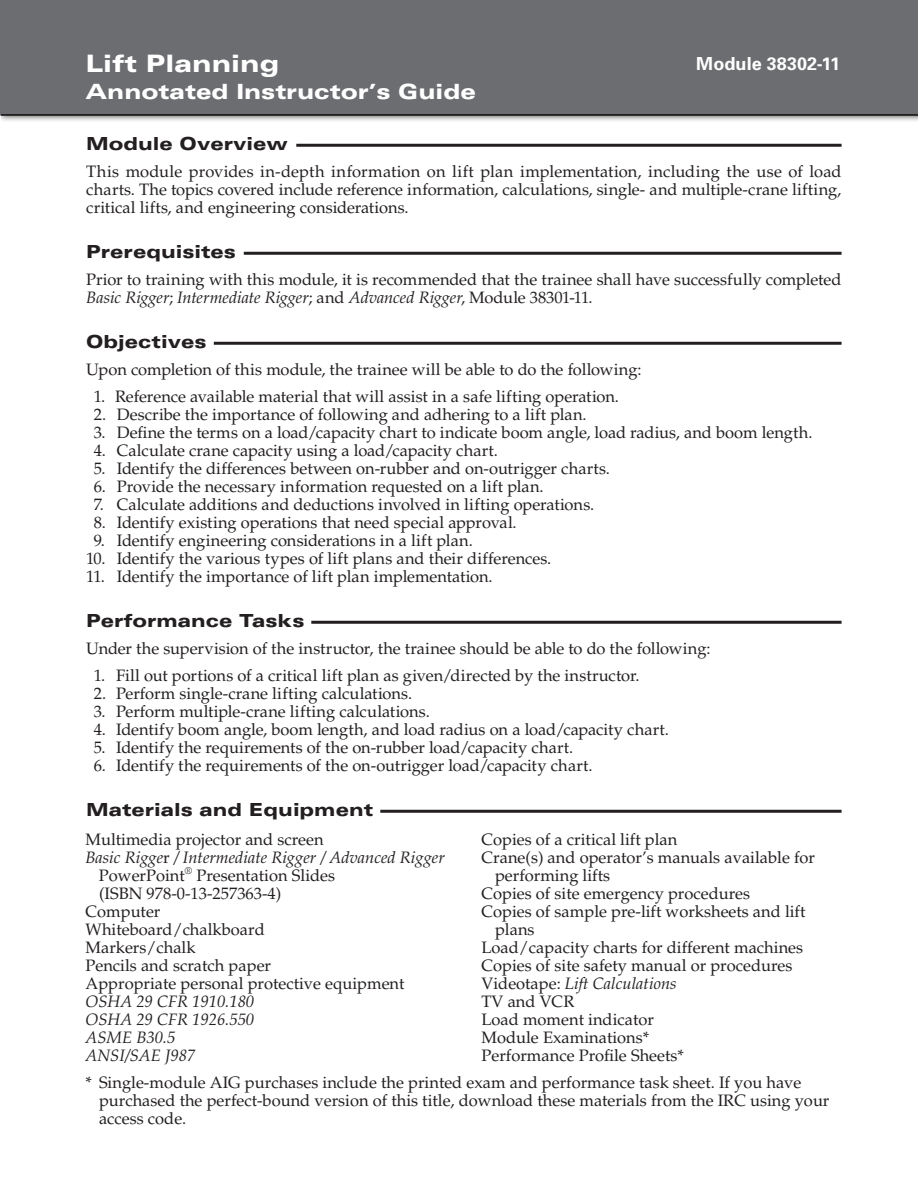
<style>
.page{position:relative;width:918px;height:1188px;background:#fff}
.page>*{position:absolute;margin:0;border:0;box-sizing:border-box;transform-origin:0 0}
.t1{font:900 expanded 24px "Univers";color:#fff}
.t2{font:900 expanded 21px "Univers";color:#fff}
.t3{font:900 expanded 18px "Univers";color:#231f20}
.t4{font:700 18px "Univers";letter-spacing:.005em;color:#fff}
.t5{font:16.5px/18px "Palatino LT Std";color:#231f20}
.t6{font:italic 16.5px/18px "Palatino LT Std";color:#231f20}
.s1{font-style:italic}
.s2{font-style:normal}
</style>
<div class="page">
<hr style="left:0;top:113px;width:918px;height:3px;background:#231f20">
<div style="left:0;top:0;width:918px;height:113px;background:#6c6d70"></div>
<hr style="left:296px;top:144px;width:546px;height:3px;background:#231f20">
<hr style="left:244px;top:252px;width:598px;height:3px;background:#231f20">
<hr style="left:214px;top:342px;width:628px;height:3px;background:#231f20">
<hr style="left:311px;top:621px;width:531px;height:3px;background:#231f20">
<hr style="left:380px;top:810px;width:462px;height:3px;background:#231f20">
<h1 class="t1" style="left:86px;top:49px;width:195px">Lift Planning</h1>
<p class="t2" style="left:86px;top:79px;width:392px">Annotated Instructor’s Guide</p>
<p class="t3" style="left:86px;top:133px;width:203px">Module Overview</p>
<p class="t5" style="left:86px;top:162px;width:757px;text-align:justify">This module provides in-depth information on lift plan implementation, including the use of load charts. The topics covered include reference information, calculations, single- and multiple-crane lifting, critical lifts, and engineering considerations.</p>
<p class="t3" style="left:86px;top:241px;width:151px">Prerequisites</p>
<p class="t5" style="left:86px;top:270px;width:757px">Prior to training with this module, it is recommended that the trainee shall have successfully completed<br><span class="s1">Basic Rigger</span>; <span class="s1">Intermediate Rigger</span>; and <span class="s1">Advanced Rigger</span>, Module 38301-11.</p>
<p class="t3" style="left:86px;top:331px;width:122px">Objectives</p>
<p class="t5" style="left:86px;top:360px;width:557px">Upon completion of this module, the trainee will be able to do the following:</p>
<p class="t5" style="left:94px;top:387px;width:527px">1. Reference available material that will assist in a safe lifting operation.</p>
<p class="t5" style="left:94px;top:405px;width:494px">2. Describe the importance of following and adhering to a lift plan.</p>
<p class="t5" style="left:94px;top:423px;width:720px">3. Define the terms on a load/capacity chart to indicate boom angle, load radius, and boom length.</p>
<p class="t5" style="left:94px;top:441px;width:406px">4. Calculate crane capacity using a load/capacity chart.</p>
<p class="t5" style="left:94px;top:459px;width:518px">5. Identify the differences between on-rubber and on-outrigger charts.</p>
<p class="t5" style="left:94px;top:477px;width:451px">6. Provide the necessary information requested on a lift plan.</p>
<p class="t5" style="left:94px;top:495px;width:502px">7. Calculate additions and deductions involved in lifting operations.</p>
<p class="t5" style="left:94px;top:513px;width:424px">8. Identify existing operations that need special approval.</p>
<p class="t5" style="left:94px;top:531px;width:381px">9. Identify engineering considerations in a lift plan.</p>
<p class="t5" style="left:86px;top:549px;width:467px">10. Identify the various types of lift plans and their differences.</p>
<p class="t5" style="left:86px;top:567px;width:408px">11. Identify the importance of lift plan implementation.</p>
<p class="t3" style="left:86px;top:610px;width:220px">Performance Tasks</p>
<p class="t5" style="left:86px;top:639px;width:626px">Under the supervision of the instructor, the trainee should be able to do the following:</p>
<p class="t5" style="left:94px;top:666px;width:547px">1. Fill out portions of a critical lift plan as given/directed by the instructor.</p>
<p class="t5" style="left:94px;top:684px;width:320px">2. Perform single-crane lifting calculations.</p>
<p class="t5" style="left:94px;top:702px;width:337px">3. Perform multiple-crane lifting calculations.</p>
<p class="t5" style="left:94px;top:720px;width:577px">4. Identify boom angle, boom length, and load radius on a load/capacity chart.</p>
<p class="t5" style="left:94px;top:738px;width:481px">5. Identify the requirements of the on-rubber load/capacity chart.</p>
<p class="t5" style="left:94px;top:756px;width:500px">6. Identify the requirements of the on-outrigger load/capacity chart.</p>
<p class="t3" style="left:86px;top:799px;width:288px">Materials and Equipment</p>
<p class="t4" style="left:696px;top:53px;width:145px">Module 38302-11</p>
<p class="t5" style="left:482px;top:830px;width:197px">Copies of a critical lift plan</p>
<p class="t5" style="left:482px;top:848px;width:335px">Crane(s) and operator’s manuals available for</p>
<p class="t5" style="left:495px;top:866px;width:117px">performing lifts</p>
<p class="t5" style="left:482px;top:884px;width:270px">Copies of site emergency procedures</p>
<p class="t5" style="left:482px;top:902px;width:325px">Copies of sample pre-lift worksheets and lift</p>
<p class="t5" style="left:495px;top:920px;width:41px">plans</p>
<p class="t5" style="left:482px;top:938px;width:323px">Load/capacity charts for different machines</p>
<p class="t5" style="left:482px;top:956px;width:312px">Copies of site safety manual or procedures</p>
<p class="t6" style="left:482px;top:974px;width:197px"><span class="s2">Videotape:</span> Lift Calculations</p>
<p class="t5" style="left:482px;top:992px;width:94px">TV and VCR</p>
<p class="t5" style="left:482px;top:1010px;width:174px">Load moment indicator</p>
<p class="t5" style="left:482px;top:1028px;width:169px">Module Examinations*</p>
<p class="t5" style="left:482px;top:1046px;width:204px">Performance Profile Sheets*</p>
<p class="t5" style="left:99px;top:1073px;width:732px;text-indent:-13px">* Single-module AIG purchases include the printed exam and performance task sheet. If you have purchased the perfect-bound version of this title, download these materials from the IRC using your access code.</p>
<p class="t5" style="left:86px;top:830px;width:240px">Multimedia projector and screen</p>
<p class="t6" style="left:86px;top:848px;width:361px">Basic Rigge<span class="s2">r</span> / Intermediate Rigger / Advanced Rigger</p>
<p class="t5" style="left:99px;top:866px;width:238px">PowerPoint<sup>®</sup> Presentation Slides</p>
<p class="t5" style="left:99px;top:884px;width:184px">(ISBN 978-0-13-257363-4)</p>
<p class="t5" style="left:86px;top:902px;width:76px">Computer</p>
<p class="t5" style="left:86px;top:920px;width:181px">Whiteboard/chalkboard</p>
<p class="t5" style="left:86px;top:938px;width:112px">Markers/chalk</p>
<p class="t5" style="left:86px;top:956px;width:187px">Pencils and scratch paper</p>
<p class="t5" style="left:86px;top:974px;width:321px">Appropriate personal protective equipment</p>
<p class="t6" style="left:86px;top:992px;width:170px">OSHA 29 CFR 1910.180<br>OSHA 29 CFR 1926.550<br>ASME B30.5<br>ANSI/SAE J987</p>
</div>
